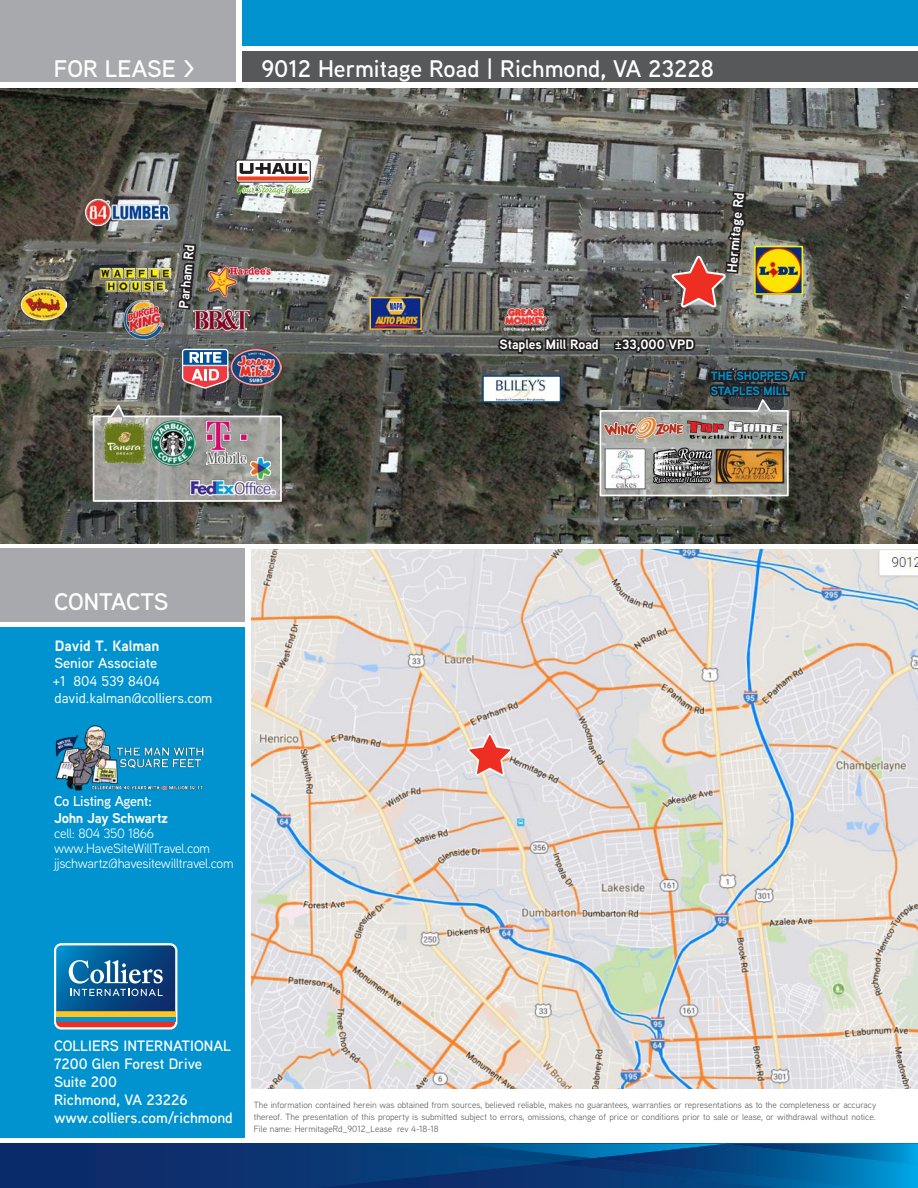
<style>
.page{position:relative;width:918px;height:1188px;background:#fff}
.page>*{position:absolute;margin:0;border:0;box-sizing:border-box;transform-origin:0 0}
.t1{font:600 24px "Aaux Next";color:#fff}
.address{font:600 15px "Aaux Next";color:#fff}
.FirstName_Surname{font:700 15px "Aaux Next";color:#fff}
.FirstName_Surname-2{font:600 14.55px "Aaux Next";color:#fff}
.Body_copy{font:500 14.25px/16.5px "Aaux Next";color:#fff}
.FirstName_Surname-3{font:600 14.25px "Aaux Next";letter-spacing:-.02em;color:#fff}
.t2{font:700 14.25px "Aaux Next";letter-spacing:-.02em;color:#fff}
.t3{font:700 13.8px "Aaux Next";color:#fff}
.t4{font:13.5px "Aaux Next";letter-spacing:-.02em;color:#fff}
.t5{font:700 13.5px "Aaux Next";color:#fff}
.t6{font:700 12px/14.4px "Aaux Next";letter-spacing:-.005em;color:#0093d0}
.t7{font:9px/12px "Aaux Next";color:#57585a;text-align:justify}
.s1{font-weight:600}
</style>
<div class="page">
<img style="left:0;top:89px;width:918px;height:455px">
<svg style="left:496px;top:325px;width:107px;height:31px"></svg>
<svg style="left:612px;top:335px;width:85px;height:23px"></svg>
<svg style="left:670px;top:122px;width:78px;height:200px"></svg>
<img style="left:757px;top:249px;width:43px;height:43px">
<div style="left:754px;top:246px;width:49px;height:49px;border:2px solid #fff101"></div>
<svg style="left:599px;top:364px;width:210px;height:133px"></svg>
<svg style="left:92px;top:402px;width:191px;height:101px"></svg>
<img style="left:602px;top:417px;width:83px;height:23px">
<img style="left:654px;top:446px;width:58px;height:37px">
<img style="left:607px;top:450px;width:37px;height:37px">
<div style="left:605px;top:448px;width:41px;height:41px;border:1px solid #57585a"></div>
<img style="left:686px;top:419px;width:102px;height:22px">
<img style="left:719px;top:452px;width:62px;height:29px">
<div style="left:716px;top:449px;width:68px;height:35px;border:2px solid #231f20"></div>
<img style="left:484px;top:377px;width:75px;height:24px">
<div style="left:482px;top:375px;width:79px;height:28px;border:1px solid #00467e"></div>
<svg style="left:175px;top:174px;width:53px;height:215px"></svg>
<img style="left:231px;top:349px;width:51px;height:37px">
<img style="left:104px;top:422px;width:41px;height:41px">
<img style="left:151px;top:421px;width:45px;height:45px">
<img style="left:205px;top:420px;width:44px;height:35px">
<img style="left:188px;top:455px;width:90px;height:41px">
<img style="left:124px;top:299px;width:40px;height:41px">
<img style="left:100px;top:268px;width:71px;height:25px">
<img style="left:208px;top:265px;width:65px;height:33px">
<img style="left:193px;top:310px;width:57px;height:20px">
<img style="left:372px;top:299px;width:48px;height:29px">
<div style="left:370px;top:297px;width:52px;height:33px;border:1px solid #fec422"></div>
<div style="left:0;top:0;width:235px;height:82px;background:#a8a9ad"></div>
<div style="left:242px;top:0;width:676px;height:45px;background:#0093d0"></div>
<div style="left:242px;top:52px;width:676px;height:30px;background:#57585a"></div>
<img style="left:252px;top:550px;width:666px;height:539px">
<svg style="left:466px;top:732px;width:47px;height:45px"></svg>
<div style="left:0;top:627px;width:244px;height:511px;background:#0093d0"></div>
<div style="left:0;top:549px;width:244px;height:73px;background:#a8a9ad"></div>
<svg style="left:54px;top:943px;width:123px;height:87px"></svg>
<img style="left:55px;top:725px;width:148px;height:66px">
<div style="left:0;top:1144px;width:918px;height:44px;background:#0d2e6c"></div>
<svg style="left:323px;top:1144px;width:595px;height:44px"></svg>
<img style="left:21px;top:289px;width:45px;height:31px">
<img style="left:85px;top:197px;width:85px;height:30px">
<div style="left:236px;top:160px;width:74px;height:22px;background:#fff;border-radius:2px"></div>
<div style="left:236px;top:160px;width:74px;height:22px;border:1px solid #201d1e;border-radius:2px"></div>
<svg style="left:237px;top:163px;width:73px;height:32px"></svg>
<img style="left:500px;top:304px;width:52px;height:30px">
<p class="t1" style="left:54px;top:52px;width:142px">FOR LEASE &gt;</p>
<p class="t1" style="left:261px;top:52px;width:454px">9012 Hermitage Road | Richmond, VA 23228</p>
<p class="t5" style="left:174px;top:307px;width:65px;rotate:-85deg">Parham Rd</p>
<p class="t5" style="left:499px;top:335px;width:196px">Staples Mill Road <span class="s1">±</span>33,000 VPD</p>
<p class="t3" style="left:722px;top:271px;width:81px;rotate:-84deg">Hermitage Rd</p>
<p class="t6" style="left:711px;top:369px;width:96px">THE SHOPPES AT<br>STAPLES MILL</p>
<p class="t1" style="left:54px;top:585px;width:116px">CONTACTS</p>
<p class="FirstName_Surname" style="left:55px;top:636px;width:106px">David T. Kalman</p>
<p class="FirstName_Surname-2" style="left:54px;top:653px;width:104px">Senior Associate</p>
<p class="Body_copy" style="left:53px;top:673px;width:161px">+1 804 539 8404 david.kalman@colliers.com</p>
<p class="FirstName_Surname-3" style="left:54px;top:792px;width:100px">Co Listing Agent:</p>
<p class="t2" style="left:54px;top:808px;width:116px">John Jay Schwartz</p>
<p class="t4" style="left:54px;top:824px;width:102px">cell: 804 350 1866</p>
<p class="t4" style="left:54px;top:839px;width:157px">www.HaveSiteWillTravel.com</p>
<p class="t4" style="left:54px;top:854px;width:181px">jjschwartz@havesitewilltravel.com</p>
<p class="address" style="left:54px;top:1036px;width:179px">COLLIERS INTERNATIONAL</p>
<p class="address" style="left:54px;top:1054px;width:150px">7200 Glen Forest Drive</p>
<p class="address" style="left:54px;top:1072px;width:64px">Suite 200</p>
<p class="address" style="left:54px;top:1090px;width:135px">Richmond, VA 23226</p>
<p class="address" style="left:54px;top:1108px;width:180px">www.colliers.com/richmond</p>
<p class="t7" style="left:254px;top:1098px;width:624px">The information contained herein was obtained from sources, believed reliable, makes no guarantees, warranties or representations as to the completeness or accuracy thereof. The presentation of this property is submitted subject to errors, omissions, change of price or conditions prior to sale or lease, or withdrawal without notice.<br>File name: HermitageRd_9012_Lease rev 4-18-18</p>
</div>
